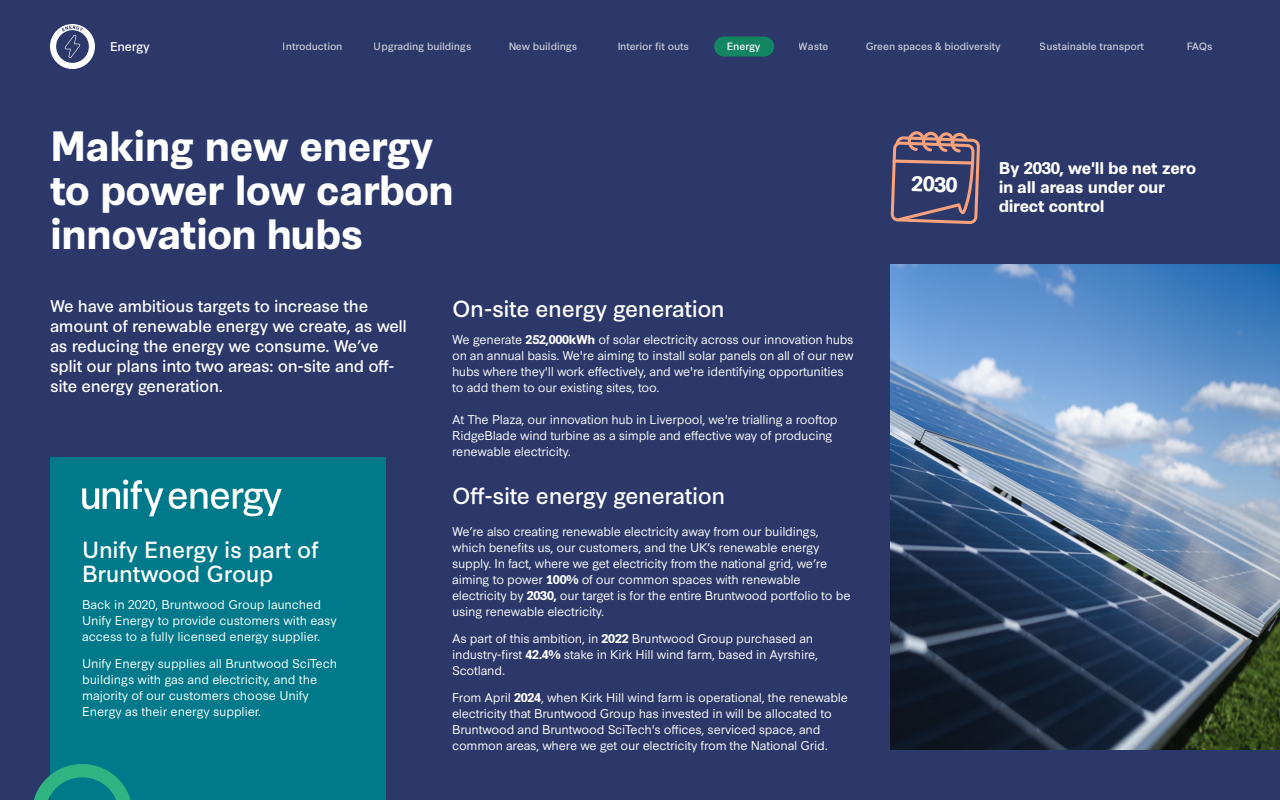
<style>
.page{position:relative;width:1280px;height:800px;background:#2b3869}
.page>*{position:absolute;margin:0;border:0;box-sizing:border-box;transform-origin:0 0}
.t1{font:700 40px/44px "Synthese";letter-spacing:-.02em;color:#fff}
.t2{font:22px/24px "Synthese";letter-spacing:-.02em;color:#fff}
.t3{font:700 20.3px "Synthese";color:#fff}
.t4{font:16px/20px "Synthese";letter-spacing:-.02em;color:#fff}
.t5{font:700 16px/19.2px "Synthese";letter-spacing:-.02em;color:#fff}
.t6{font:12px/16px "Synthese";letter-spacing:-.02em;color:#fff}
.t7{font:12px "Synthese";letter-spacing:-.02em;color:#fff}
.t8{font:10px "Synthese";letter-spacing:-.01em;color:#fff}
.s1{font-weight:700}
</style>
<div class="page">
<svg style="left:50px;top:24px;width:45px;height:45px"></svg>
<svg style="left:891px;top:131px;width:89px;height:93px"></svg>
<div style="left:50px;top:458px;width:336px;height:342px;background:#007a8a"></div>
<svg style="left:169px;top:489px;width:113px;height:27px"></svg>
<svg style="left:82px;top:480px;width:81px;height:36px"></svg>
<svg style="left:34px;top:764px;width:97px;height:36px"></svg>
<img style="left:891px;top:264px;width:389px;height:486px">
<div style="left:714px;top:37px;width:60px;height:20px;background:#148561;border-radius:10px"></div>
<p class="t7" style="left:110px;top:37px;width:41px">Energy</p>
<p class="t8" style="left:283px;top:38px;width:61px">Introduction</p>
<p class="t8" style="left:374px;top:38px;width:99px">Upgrading buildings</p>
<p class="t8" style="left:508px;top:38px;width:71px">New buildings</p>
<p class="t8" style="left:617px;top:38px;width:73px">Interior fit outs</p>
<p class="t8" style="left:727px;top:38px;width:35px">Energy</p>
<p class="t8" style="left:799px;top:38px;width:31px">Waste</p>
<p class="t8" style="left:866px;top:38px;width:137px">Green spaces &amp; biodiversity</p>
<p class="t8" style="left:1040px;top:38px;width:106px">Sustainable transport</p>
<p class="t8" style="left:1186px;top:38px;width:28px">FAQs</p>
<h1 class="t1" style="left:50px;top:122px;width:406px">Making new energy to power low carbon innovation hubs</h1>
<h3 class="t4" style="left:50px;top:295px;width:359px">We have ambitious targets to increase the amount of renewable energy we create, as well as reducing the energy we consume. We’ve split our plans into two areas: on-site and off&shy;site energy generation.</h3>
<h2 class="t2" style="left:82px;top:535px;width:238px">Unify Energy is part of<br>Bruntwood Group</h2>
<p class="t6" style="left:82px;top:595px;width:256px">Back in 2020, Bruntwood Group launched<br>Unify Energy to provide customers with easy access to a fully licensed energy supplier.</p>
<p class="t6" style="left:82px;top:655px;width:256px">Unify Energy supplies all Bruntwood SciTech buildings with gas and electricity, and the majority of our customers choose Unify Energy as their energy supplier.</p>
<h2 class="t2" style="left:452px;top:294px;width:274px">On-site energy generation</h2>
<p class="t6" style="left:452px;top:330px;width:403px">We generate <span class="s1">252,000kWh</span> of solar electricity across our innovation hubs on an annual basis. We're aiming to install solar panels on all of our new hubs where they'll work effectively, and we're identifying opportunities to add them to our existing sites, too.</p>
<p class="t6" style="left:452px;top:410px;width:387px">At The Plaza, our innovation hub in Liverpool, we're trialling a rooftop<br>RidgeBlade wind turbine as a simple and effective way of producing renewable electricity.</p>
<h2 class="t2" style="left:452px;top:482px;width:275px">Off-site energy generation</h2>
<p class="t6" style="left:452px;top:522px;width:400px">We’re also creating renewable electricity away from our buildings, which benefits us, our customers, and the UK’s renewable energy supply. In fact, where we get electricity from the national grid, we’re aiming to power <span class="s1">100%</span> of our common spaces with renewable electricity by <span class="s1">2030,</span> our target is for the entire Bruntwood portfolio to be using renewable electricity.</p>
<p class="t6" style="left:452px;top:630px;width:368px">As part of this ambition, in <span class="s1">2022</span> Bruntwood Group purchased an industry-first <span class="s1">42.4%</span> stake in Kirk Hill wind farm, based in Ayrshire,<br>Scotland.</p>
<p class="t6" style="left:452px;top:689px;width:398px">From April <span class="s1">2024</span>, when Kirk Hill wind farm is operational, the renewable electricity that Bruntwood Group has invested in will be allocated to Bruntwood and Bruntwood SciTech's offices, serviced space, and common areas, where we get our electricity from the National Grid.</p>
<h3 class="t3" style="left:912px;top:167px;width:48px;rotate:2deg">2030</h3>
<h3 class="t5" style="left:999px;top:157px;width:199px">By 2030, we'll be net zero in all areas under our direct control</h3>
</div>
